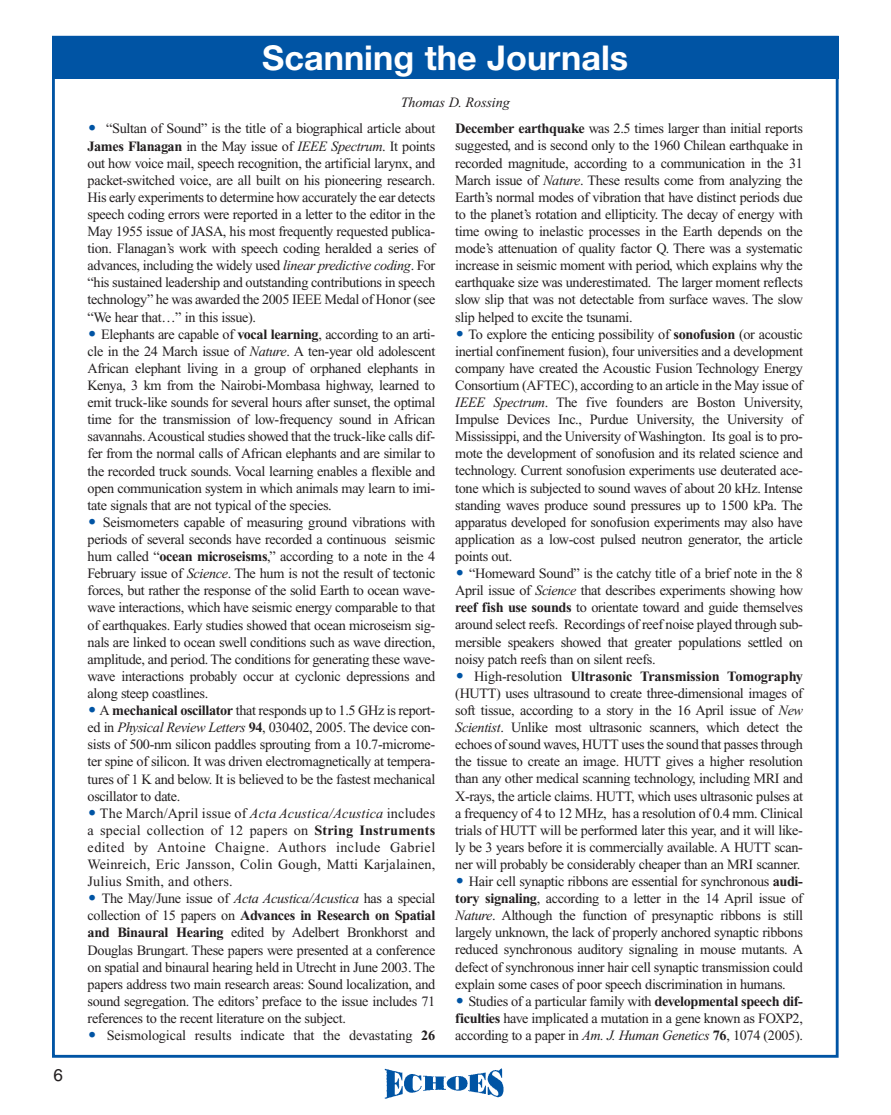
<style>
.page{position:relative;width:891px;height:1115px;background:#fff}
.page>*{position:absolute;margin:0;border:0;box-sizing:border-box;transform-origin:0 0}
.t1{font:700 34.2px "Helvetica Neue";color:#fff}
.t2{font:17.1px "Helvetica";color:#231f20}
.t3{font:14.25px/17.1px "Times New Roman";letter-spacing:-.025em;color:#231f20;text-align:justify}
.t4{font:14.25px "Times New Roman";letter-spacing:-.005em;color:#231f20}
.t5{font:700 14.25px "Times New Roman";letter-spacing:-.01em;color:#231f20}
.t6{font:italic 14.25px "Times New Roman";letter-spacing:-.01em;color:#231f20}
.s1{font-weight:700}
.s2{font-style:italic}
.s3{font-weight:400}
</style>
<div class="page">
<div style="left:52px;top:36px;width:787px;height:43px;background:#0054a4"></div>
<img style="left:384px;top:1068px;width:120px;height:30px">
<p class="t2" style="left:53px;top:1068px;width:11px">6</p>
<h1 class="t1" style="left:262px;top:45px;width:367px">Scanning the Journals</h1>
<p class="t6" style="left:401px;top:97px;width:111px">Thomas D. Rossing</p>
<p class="t3" style="left:88px;top:121px;width:349px;text-indent:19px">“Sultan of Sound” is the title of a biographical article about <span class="s1">James Flanagan</span> in the May issue of <span class="s2">IEEE Spectrum</span>. It points out how voice mail, speech recognition, the artificial larynx, and packet-switched voice, are all built on his pioneering research.<br>His early experiments to determine how accurately the ear detects speech coding errors were reported in a letter to the editor in the May 1955 issue of JASA, his most frequently requested publica&shy;tion. Flanagan’s work with speech coding heralded a series of advances, including the widely used <span class="s2">linear predictive coding</span>. For “his sustained leadership and outstanding contributions in speech technology” he was awarded the 2005 IEEE Medal of Honor (see “We hear that…” in this issue).</p>
<p class="t3" style="left:88px;top:327px;width:349px;text-indent:14px">Elephants are capable of <span class="s1">vocal learning</span>, according to an arti&shy;cle in the 24 March issue of <span class="s2">Nature</span>. A ten-year old adolescent African elephant living in a group of orphaned elephants in Kenya, 3 km from the Nairobi-Mombasa highway, learned to emit truck-like sounds for several hours after sunset, the optimal time for the transmission of low-frequency sound in African savannahs. Acoustical studies showed that the truck-like calls dif&shy;fer from the normal calls of African elephants and are similar to the recorded truck sounds. Vocal learning enables a flexible and open communication system in which animals may learn to imi&shy;tate signals that are not typical of the species.</p>
<p class="t3" style="left:88px;top:515px;width:349px;text-indent:15px">Seismometers capable of measuring ground vibrations with periods of several seconds have recorded a continuous seismic hum called “<span class="s1">ocean microseisms</span>,” according to a note in the 4<br>February issue of <span class="s2">Science</span>. The hum is not the result of tectonic forces, but rather the response of the solid Earth to ocean wave&shy;wave interactions, which have seismic energy comparable to that of earthquakes. Early studies showed that ocean microseism sig&shy;nals are linked to ocean swell conditions such as wave direction, amplitude, and period. The conditions for generating these wave&shy;wave interactions probably occur at cyclonic depressions and along steep coastlines.</p>
<p class="t3" style="left:88px;top:703px;width:349px;text-indent:12px">A <span class="s1">mechanical oscillator</span> that responds up to 1.5 GHz is report&shy;ed in <span class="s2">Physical Review Letters</span> <span class="s1">94</span>, 030402, 2005. The device con&shy;sists of 500-nm silicon paddles sprouting from a 10.7-microme&shy;ter spine of silicon. It was driven electromagnetically at tempera&shy;tures of 1 K and below. It is believed to be the fastest mechanical oscillator to date.</p>
<p class="t3" style="left:88px;top:805px;width:349px;text-indent:12px">The March/April issue of <span class="s2">Acta Acustica/Acustica</span> includes a special collection of 12 papers on <span class="s1">String Instruments </span>edited by Antoine Chaigne. Authors include Gabriel Weinreich, Eric Jansson, Colin Gough, Matti Karjalainen, Julius Smith, and others.</p>
<p class="t3" style="left:88px;top:891px;width:349px;text-indent:14px">The May/June issue of <span class="s2">Acta Acustica/Acustica</span> has a special collection of 15 papers on <span class="s1">Advances in Research on Spatial and Binaural Hearing</span> edited by Adelbert Bronkhorst and Douglas Brungart. These papers were presented at a conference on spatial and binaural hearing held in Utrecht in June 2003. The papers address two main research areas: Sound localization, and sound segregation. The editors’ preface to the issue includes 71 references to the recent literature on the subject.</p>
<p class="t4" style="left:107px;top:1030px;width:330px">Seismological results indicate that the devastating <span class="s1">26</span></p>
<p class="t3" style="left:455px;top:121px;width:349px"><span class="s1">December earthquake</span> was 2.5 times larger than initial reports suggested, and is second only to the 1960 Chilean earthquake in recorded magnitude, according to a communication in the 31<br>March issue of <span class="s2">Nature</span>. These results come from analyzing the Earth’s normal modes of vibration that have distinct periods due to the planet’s rotation and ellipticity. The decay of energy with time owing to inelastic processes in the Earth depends on the mode’s attenuation of quality factor Q. There was a systematic increase in seismic moment with period, which explains why the earthquake size was underestimated. The larger moment reflects slow slip that was not detectable from surface waves. The slow slip helped to excite the tsunami.</p>
<p class="t3" style="left:455px;top:326px;width:349px;text-indent:13px">To explore the enticing possibility of <span class="s1">sonofusion</span> (or acoustic inertial confinement fusion), four universities and a development company have created the Acoustic Fusion Technology Energy Consortium (AFTEC), according to an article in the May issue of <span class="s2">IEEE Spectrum</span>. The five founders are Boston University, Impulse Devices Inc., Purdue University, the University of Mississippi, and the University of Washington. Its goal is to pro&shy;mote the development of sonofusion and its related science and technology. Current sonofusion experiments use deuterated ace&shy;tone which is subjected to sound waves of about 20 kHz. Intense standing waves produce sound pressures up to 1500 kPa. The apparatus developed for sonofusion experiments may also have application as a low-cost pulsed neutron generator, the article points out.</p>
<p class="t3" style="left:455px;top:566px;width:349px;text-indent:14px">“Homeward Sound” is the catchy title of a brief note in the 8<br>April issue of <span class="s2">Science</span> that describes experiments showing how <span class="s1">reef fish use sounds</span> to orientate toward and guide themselves around select reefs. Recordings of reef noise played through sub&shy;mersible speakers showed that greater populations settled on noisy patch reefs than on silent reefs.</p>
<p class="t5" style="left:474px;top:671px;width:330px"><span class="s3">High-resolution</span> Ultrasonic Transmission Tomography</p>
<p class="t3" style="left:455px;top:686px;width:349px">(HUTT) uses ultrasound to create three-dimensional images of</p>
<p class="t3" style="left:455px;top:703px;width:349px">soft tissue, according to a story in the 16 April issue of <span class="s2">New</span></p>
<p class="t3" style="left:455px;top:720px;width:349px"><span class="s2">Scientist</span>. Unlike most ultrasonic scanners, which detect the</p>
<p class="t3" style="left:455px;top:737px;width:349px">echoes of sound waves, HUTT uses the sound that passes through</p>
<p class="t3" style="left:455px;top:754px;width:349px">the tissue to create an image. HUTT gives a higher resolution</p>
<p class="t3" style="left:455px;top:771px;width:349px">than any other medical scanning technology, including MRI and</p>
<p class="t3" style="left:455px;top:788px;width:349px">X-rays, the article claims. HUTT, which uses ultrasonic pulses at</p>
<p class="t3" style="left:455px;top:805px;width:349px">a frequency of 4 to 12 MHz, has a resolution of 0.4 mm. Clinical</p>
<p class="t3" style="left:455px;top:822px;width:349px">trials of HUTT will be performed later this year, and it will like-</p>
<p class="t3" style="left:455px;top:839px;width:349px">ly be 3 years before it is commercially available. A HUTT scan-</p>
<p class="t3" style="left:455px;top:857px;width:346px">ner will probably be considerably cheaper than an MRI scanner.</p>
<p class="t3" style="left:469px;top:874px;width:336px">Hair cell synaptic ribbons are essential for synchronous <span class="s1">audi-</span></p>
<p class="t3" style="left:455px;top:891px;width:349px"><span class="s1">tory signaling</span>, according to a letter in the 14 April issue of</p>
<p class="t3" style="left:455px;top:908px;width:349px"><span class="s2">Nature</span>. Although the function of presynaptic ribbons is still</p>
<p class="t3" style="left:455px;top:925px;width:349px">largely unknown, the lack of properly anchored synaptic ribbons</p>
<p class="t3" style="left:455px;top:942px;width:349px">reduced synchronous auditory signaling in mouse mutants. A</p>
<p class="t3" style="left:455px;top:959px;width:349px">defect of synchronous inner hair cell synaptic transmission could</p>
<p class="t3" style="left:455px;top:976px;width:332px">explain some cases of poor speech discrimination in humans.</p>
<p class="t3" style="left:468px;top:993px;width:336px">Studies of a particular family with <span class="s1">developmental speech dif-</span></p>
<p class="t3" style="left:455px;top:1010px;width:349px"><span class="s1">ficulties</span> have implicated a mutation in a gene known as FOXP2,</p>
<p class="t3" style="left:455px;top:1028px;width:349px">according to a paper in <span class="s2">Am. J. Human Genetics</span> <span class="s1">76</span>, 1074 (2005).</p>
</div>
